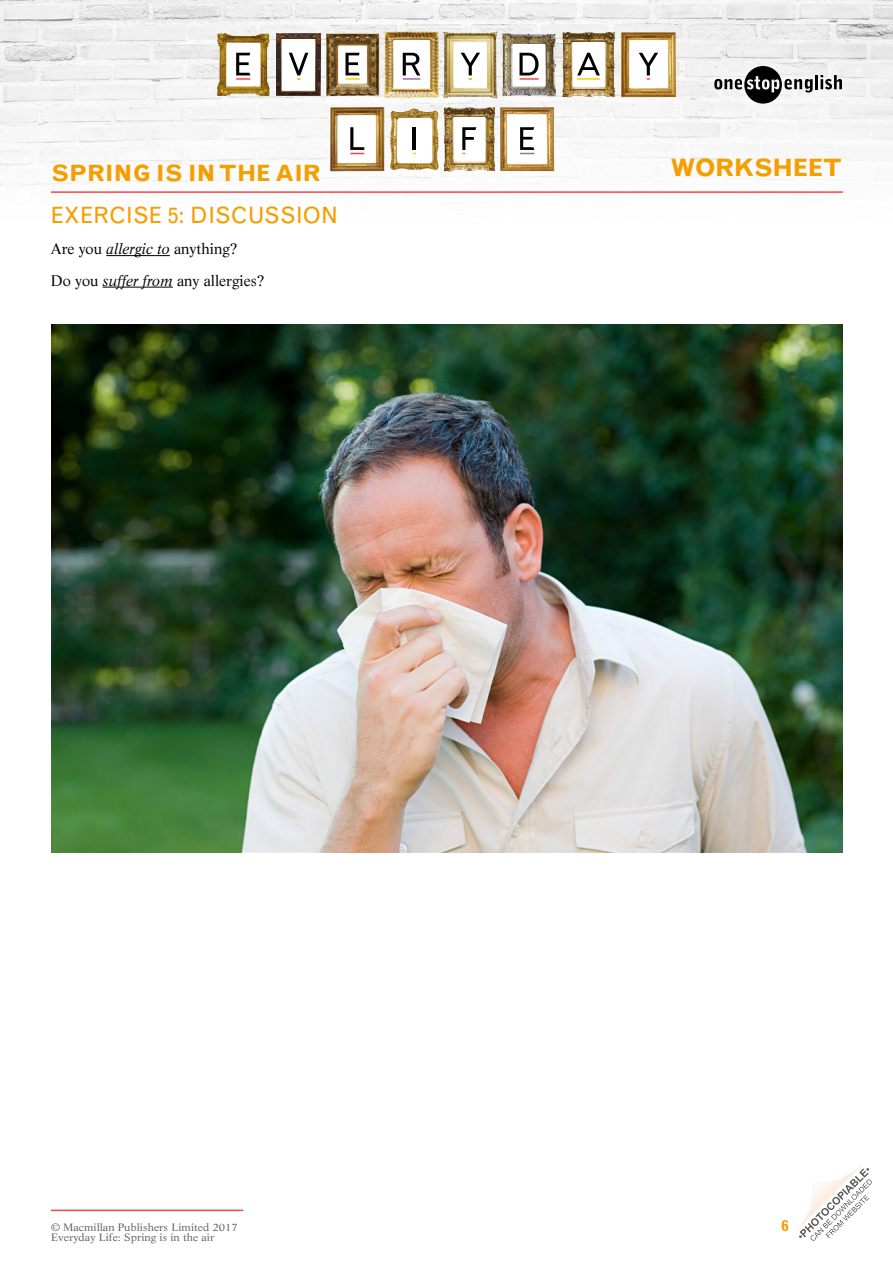
<style>
.page{position:relative;width:893px;height:1263px;background:#fff}
.page>*{position:absolute;margin:0;border:0;box-sizing:border-box;transform-origin:0 0}
._16pt_A_head{font:700 24px "Grotesque MT Std";letter-spacing:-.02em;color:#f59e00}
._15pt_B_head{font:22.5px "Grotesque MT Std";color:#f59e00}
.t1{font:700 22.5px "Grotesque MT Std";color:#f59e00}
.body{font:15px "Life LT Std";color:#000}
.t2{font:700 15px "Grotesque MT Std";color:#f59e00}
.t3{font:10.5px/10.5px "Life LT Std";color:#646363;scale:1.08 1}
.s1{font-style:italic}
</style>
<div class="page">
<hr style="left:51px;top:1209px;width:192px;height:2px;background:#fc4441">
<img style="left:0;top:0;width:893px;height:186px">
<svg style="left:695px;top:47px;width:166px;height:76px;fill:#f2f2f2"></svg>
<svg style="left:714px;top:66px;width:99px;height:38px"></svg>
<hr style="left:815px;top:75px;width:3px;height:14px;background:#000">
<svg style="left:820px;top:75px;width:22px;height:14px"></svg>
<svg style="left:797px;top:1165px;width:75px;height:76px"></svg>
<hr style="left:51px;top:191px;width:792px;height:2px;background:#fc4441">
<img style="left:621px;top:32px;width:55px;height:65px">
<img style="left:562px;top:32px;width:53px;height:65px">
<img style="left:443px;top:31px;width:55px;height:68px">
<img style="left:217px;top:33px;width:53px;height:63px">
<img style="left:326px;top:33px;width:53px;height:63px">
<img style="left:276px;top:33px;width:45px;height:63px">
<img style="left:384px;top:31px;width:55px;height:67px">
<img style="left:502px;top:33px;width:54px;height:64px">
<svg style="left:236px;top:53px;width:14px;height:27px"></svg>
<svg style="left:346px;top:53px;width:14px;height:27px"></svg>
<svg style="left:289px;top:53px;width:19px;height:27px"></svg>
<svg style="left:403px;top:53px;width:17px;height:27px"></svg>
<svg style="left:461px;top:53px;width:19px;height:27px"></svg>
<hr style="left:519px;top:78px;width:20px;height:2px;background:#fc4441">
<svg style="left:519px;top:53px;width:20px;height:22px"></svg>
<hr style="left:577px;top:78px;width:23px;height:2px;background:#f2d300">
<svg style="left:577px;top:53px;width:23px;height:22px"></svg>
<svg style="left:639px;top:53px;width:19px;height:27px"></svg>
<img style="left:500px;top:107px;width:54px;height:64px">
<img style="left:443px;top:107px;width:52px;height:65px">
<img style="left:390px;top:108px;width:49px;height:62px">
<img style="left:330px;top:107px;width:54px;height:64px">
<svg style="left:350px;top:127px;width:14px;height:27px"></svg>
<hr style="left:413px;top:127px;width:3px;height:23px;background:#000">
<svg style="left:462px;top:127px;width:14px;height:27px"></svg>
<svg style="left:520px;top:127px;width:14px;height:27px"></svg>
<hr style="left:106px;top:255px;width:64px;height:1px;background:#000">
<hr style="left:103px;top:287px;width:70px;height:1px;background:#000">
<img style="left:51px;top:325px;width:792px;height:527px">
<h2 class="t1" style="left:51px;top:159px;width:271px">SPRING IS IN THE AIR</h2>
<p class="_15pt_B_head" style="left:51px;top:202px;width:288px">EXERCISE 5: DISCUSSION</p>
<p class="body" style="left:51px;top:240px;width:188px">Are you <span class="s1">allergic to</span> anything?</p>
<p class="body" style="left:51px;top:271px;width:215px">Do you <span class="s1">suffer from</span> any allergies?</p>
<p class="_16pt_A_head" style="left:670px;top:154px;width:173px">WORKSHEET</p>
<p class="t3" style="left:51px;top:1222px;width:174px">© Macmillan Publishers Limited 2017<br>Everyday Life: Spring is in the air</p>
<h3 class="t2" style="left:782px;top:1216px;width:9px">6</h3>
</div>
